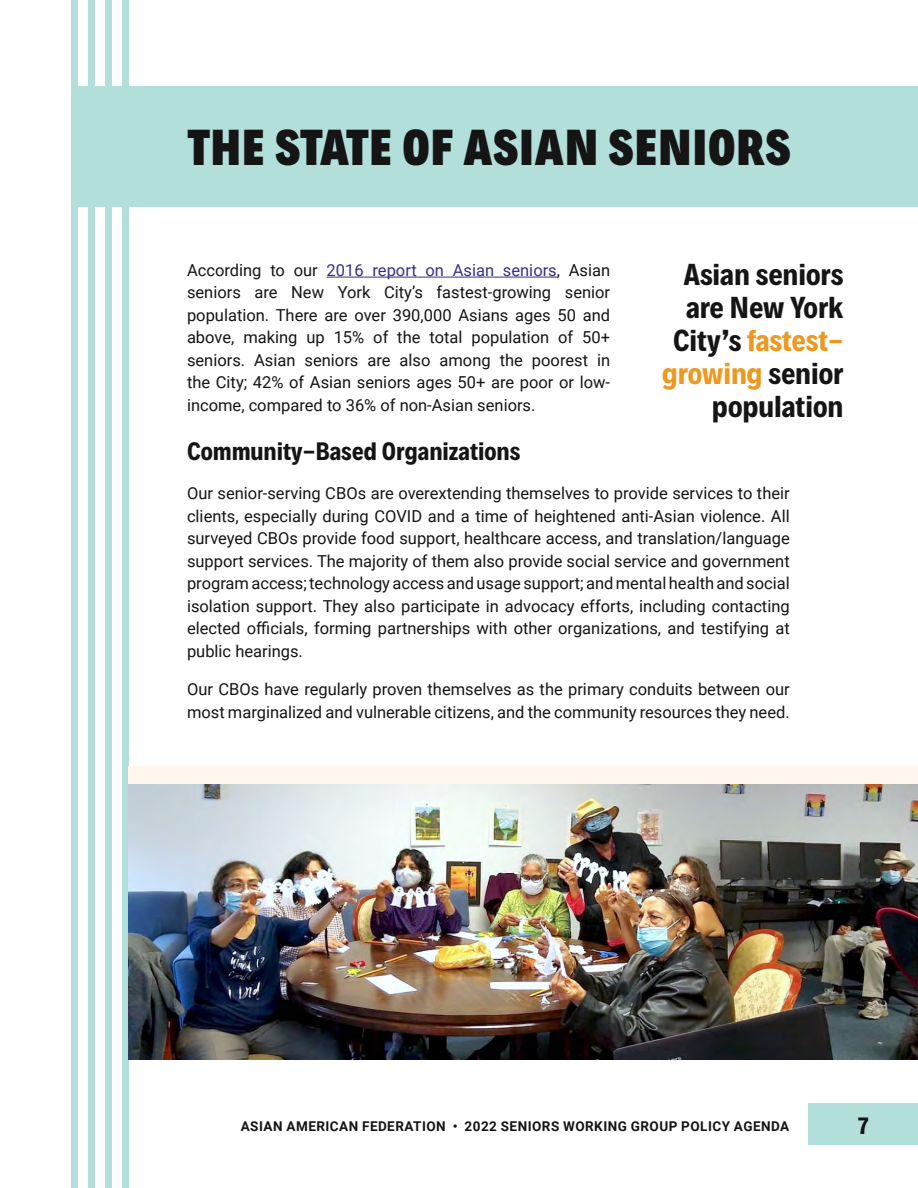
<style>
.page{position:relative;width:918px;height:1188px;background:#fff}
.page>*{position:absolute;margin:0;border:0;box-sizing:border-box;transform-origin:0 0}
.t1{font:900 45px "Decalotype";color:#151515}
.t2{font:700 27px/33px "Decalotype";color:#151515;text-align:right}
.t3{font:700 22.5px "Decalotype";color:#151515}
.t4{font:700 21px "Decalotype";color:#151515}
.t5{font:16.5px/22.5px "Roboto";color:#151515;text-align:justify}
.t6{font:700 13.5px "Roboto";letter-spacing:.035em;color:#151515}
.s1{color:#373088}
.s2{color:#ed9921}
</style>
<div class="page">
<div style="left:809px;top:1104px;width:109px;height:41px;background:#b3dfda"></div>
<div style="left:75px;top:86px;width:843px;height:121px;background:#b3dfda"></div>
<hr style="left:327px;top:277px;width:230px;height:1px;background:#373088">
<div style="left:71px;top:0;width:7px;height:1188px;background:#b3dfda"></div>
<div style="left:88px;top:0;width:7px;height:1188px;background:#b3dfda"></div>
<div style="left:105px;top:0;width:7px;height:1188px;background:#b3dfda"></div>
<div style="left:122px;top:0;width:7px;height:1188px;background:#b3dfda"></div>
<div style="left:129px;top:766px;width:789px;height:28px;background:#fff6ed"></div>
<img style="left:129px;top:785px;width:789px;height:275px">
<h1 class="t1" style="left:187px;top:116px;width:606px">THE STATE OF ASIAN SENIORS</h1>
<p class="t5" style="left:187px;top:258px;width:425px">According to our <span class="s1">2016 report on Asian seniors</span>, Asian seniors are New York City’s fastest-growing senior population. There are over 390,000 Asians ages 50 and above, making up 15% of the total population of 50+ seniors. Asian seniors are also among the poorest in the City; 42% of Asian seniors ages 50+ are poor or low&shy;income, compared to 36% of non-Asian seniors.</p>
<h2 class="t2" style="left:662px;top:257px;width:183px">Asian seniors are New York<br>City’s <span class="s2">fastest&shy;growing</span> senior population</h2>
<h3 class="t3" style="left:187px;top:436px;width:335px">Community-Based Organizations</h3>
<p class="t5" style="left:187px;top:481px;width:604px">Our senior-serving CBOs are overextending themselves to provide services to their clients, especially during COVID and a time of heightened anti-Asian violence. All surveyed CBOs provide food support, healthcare access, and translation/language support services. The majority of them also provide social service and government program access; technology access and usage support; and mental health and social isolation support. They also participate in advocacy efforts, including contacting elected officials, forming partnerships with other organizations, and testifying at public hearings.</p>
<p class="t5" style="left:187px;top:678px;width:604px">Our CBOs have regularly proven themselves as the primary conduits between our most marginalized and vulnerable citizens, and the community resources they need.</p>
<p class="t6" style="left:241px;top:1116px;width:550px">ASIAN AMERICAN FEDERATION • 2022 SENIORS WORKING GROUP POLICY AGENDA</p>
<p class="t4" style="left:858px;top:1111px;width:13px">7</p>
</div>
